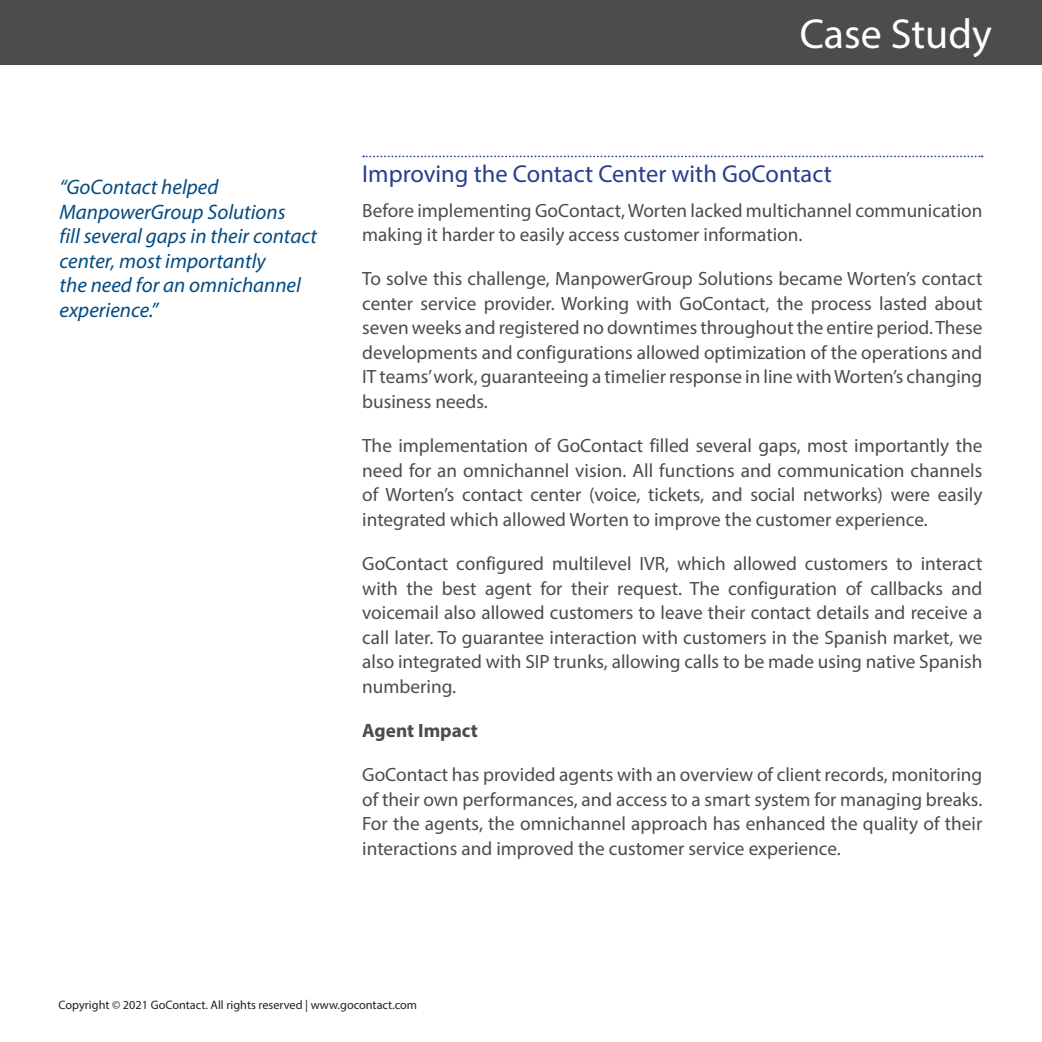
<style>
.page{position:relative;width:1042px;height:1042px;background:#fff}
.page>*{position:absolute;margin:0;border:0;box-sizing:border-box;transform-origin:0 0}
.t1{font:42px "Myriad Pro";color:#fff}
.Titulo{font:24.5px "Myriad Pro";color:#253f8e}
.Enfoque{font:italic 21px/24.5px "Myriad Pro";color:#034b82}
.corpo_texto{font:19.25px/24.5px "Myriad Pro";color:#4b4c4d;text-align:justify}
.corpo_texto-2{font:700 19.25px "Myriad Pro";color:#4b4c4d}
.t2{font:12.25px "Myriad Pro";color:#231f20}
</style>
<div class="page">
<div style="left:0;top:0;width:1042px;height:64px;background:#4b4c4d"></div>
<svg style="left:363px;top:156px;width:619px;height:1px"></svg>
<p class="Enfoque" style="left:60px;top:175px;width:259px">“GoContact helped<br>ManpowerGroup Solutions<br>fill several gaps in their contact center, most importantly<br>the need for an omnichannel experience.”</p>
<h1 class="t1" style="left:800px;top:8px;width:193px">Case Study</h1>
<p class="Titulo" style="left:362px;top:159px;width:471px">Improving the Contact Center with GoContact</p>
<p class="corpo_texto" style="left:362px;top:197px;width:622px">Before implementing GoContact, Worten lacked multichannel communication making it harder to easily access customer information.</p>
<p class="corpo_texto" style="left:362px;top:266px;width:622px">To solve this challenge, ManpowerGroup Solutions became Worten’s contact center service provider. Working with GoContact, the process lasted about seven weeks and registered no downtimes throughout the entire period. These developments and configurations allowed optimization of the operations and IT teams’ work, guaranteeing a timelier response in line with Worten’s changing business needs.</p>
<p class="corpo_texto" style="left:362px;top:433px;width:622px">The implementation of GoContact filled several gaps, most importantly the need for an omnichannel vision. All functions and communication channels of Worten’s contact center (voice, tickets, and social networks) were easily integrated which allowed Worten to improve the customer experience.</p>
<p class="corpo_texto" style="left:362px;top:551px;width:622px">GoContact configured multilevel IVR, which allowed customers to interact with the best agent for their request. The configuration of callbacks and voicemail also allowed customers to leave their contact details and receive a call later. To guarantee interaction with customers in the Spanish market, we also integrated with SIP trunks, allowing calls to be made using native Spanish numbering.</p>
<p class="corpo_texto-2" style="left:362px;top:718px;width:117px">Agent Impact</p>
<p class="corpo_texto" style="left:362px;top:762px;width:622px">GoContact has provided agents with an overview of client records, monitoring of their own performances, and access to a smart system for managing breaks.<br>For the agents, the omnichannel approach has enhanced the quality of their interactions and improved the customer service experience.</p>
<p class="t2" style="left:59px;top:997px;width:360px">Copyright © 2021 GoContact. All rights reserved | www.gocontact.com</p>
</div>
